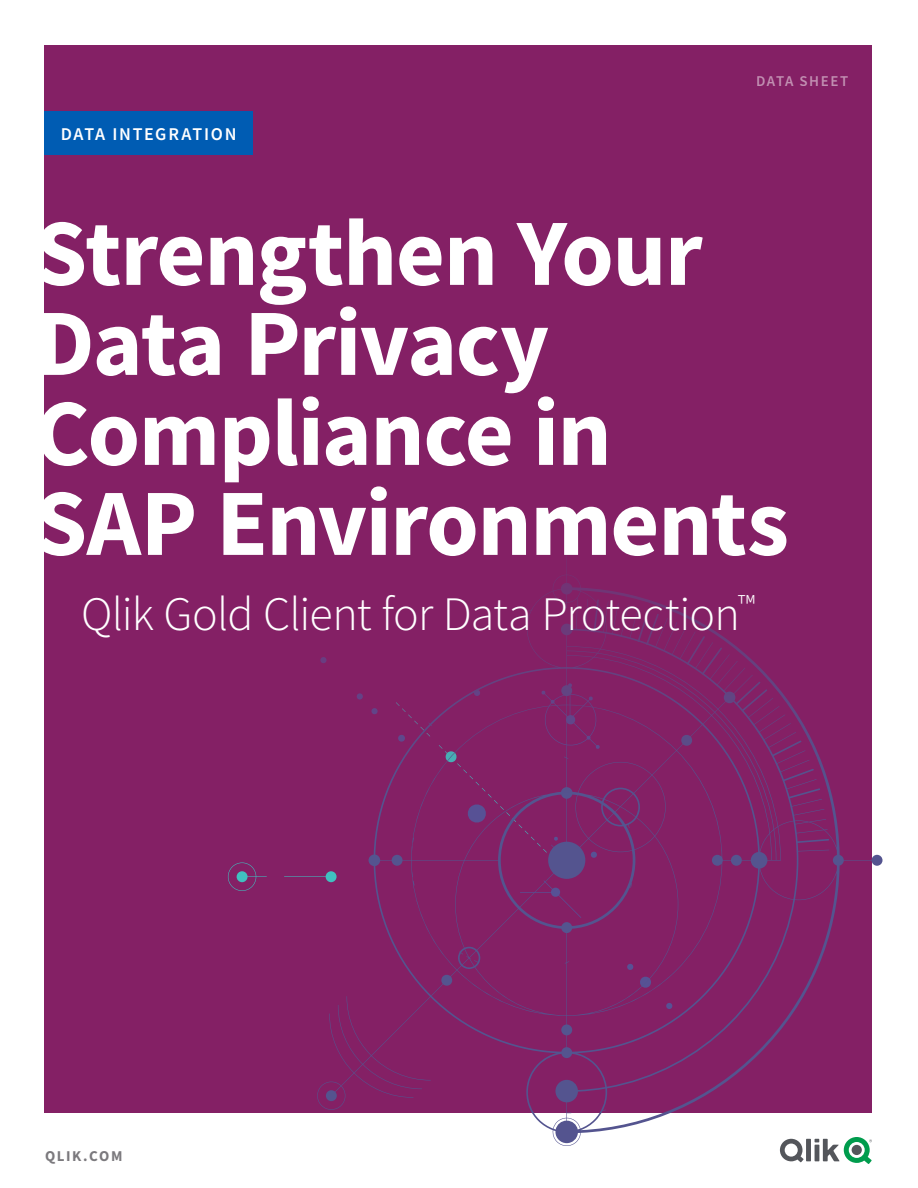
<style>
.page{position:relative;width:918px;height:1188px;background:#fff}
.page>*{position:absolute;margin:0;border:0;box-sizing:border-box;transform-origin:0 0}
.t1{font:700 94.8px/90px "Source Sans Pro";letter-spacing:-.015em;color:#fff}
.t2{font:300 48px "Source Sans Pro";letter-spacing:-.02em;color:#fff}
.t3{font:600 18px "Source Sans Pro";letter-spacing:.095em;color:#fff}
.t4{font:600 15px "Source Sans Pro";letter-spacing:.1em;color:#fff}
.t5{font:700 15px "Source Sans Pro";letter-spacing:.105em;color:#7b797d}
</style>
<div class="page">
<div style="left:44px;top:45px;width:828px;height:1068px;background:#842065"></div>
<svg style="left:284px;top:876px;width:32px;height:1px"></svg>
<svg style="left:227px;top:863px;width:40px;height:28px"></svg>
<svg style="left:316px;top:574px;width:567px;height:572px"></svg>
<svg style="left:780px;top:1137px;width:92px;height:27px"></svg>
<div style="left:44px;top:112px;width:209px;height:43px;background:#005cb3"></div>
<p class="t3" style="left:61px;top:122px;width:177px">DATA INTEGRATION</p>
<p class="t4" style="left:756px;top:71px;width:94px">DATA SHEET</p>
<p class="t1" style="left:34px;top:207px;width:756px">Strengthen Your<br>Data Privacy<br>Compliance in<br>SAP Environments</p>
<p class="t2" style="left:81px;top:585px;width:676px">Qlik Gold Client for Data Protection<sup>™</sup></p>
<p class="t5" style="left:45px;top:1145px;width:79px">QLIK.COM</p>
</div>
